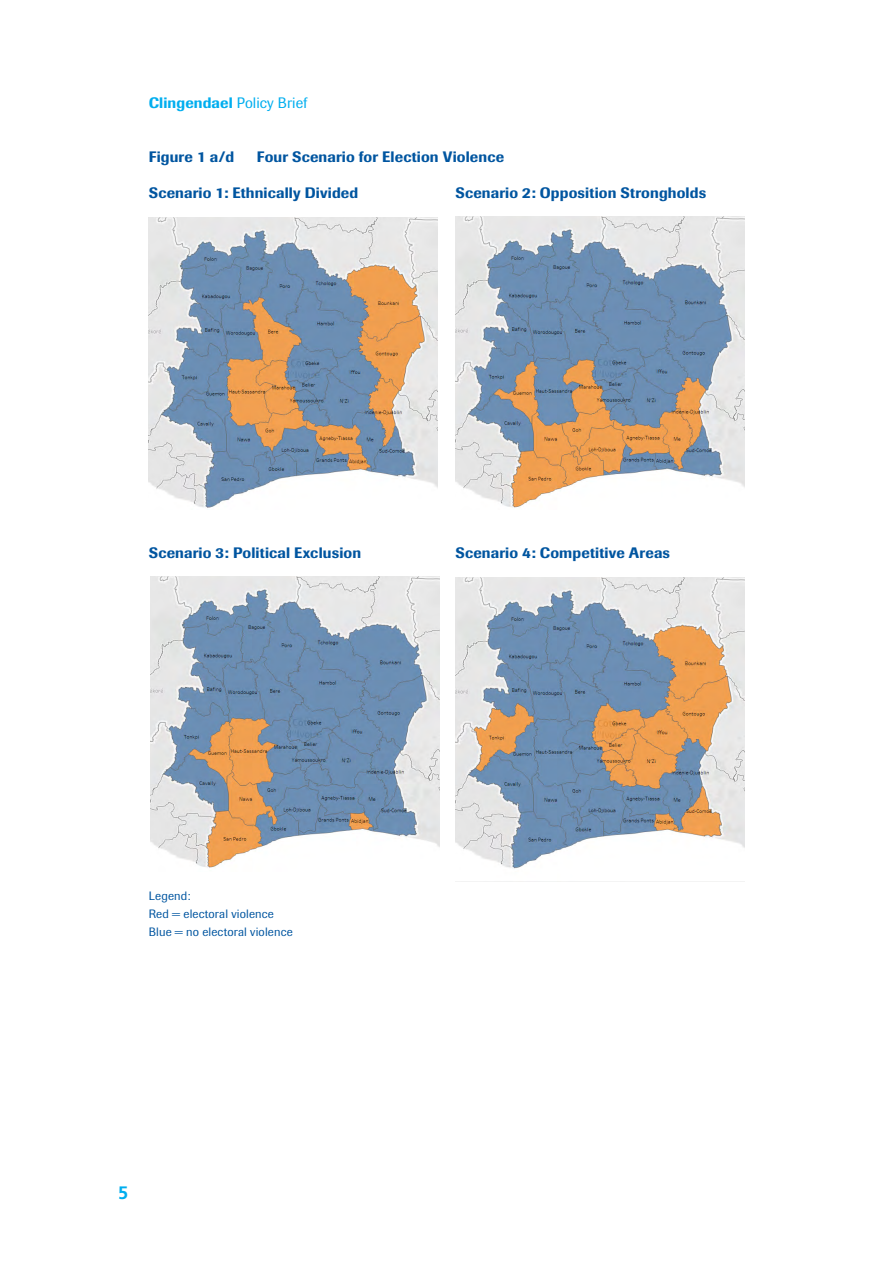
<style>
.page{position:relative;width:893px;height:1263px;background:#fff}
.page>*{position:absolute;margin:0;border:0;box-sizing:border-box;transform-origin:0 0}
.t1{font:700 18px "Frutiger LT Std";color:#00aeef}
.t2{font:500 15px "Imago";letter-spacing:.01em;color:#0055a0}
.t3{font:500 15px "Imago";letter-spacing:.01em;color:#00aeef}
.t4{font:12px/18px "Imago";letter-spacing:.015em;color:#0055a0}
.s1{font-weight:400}
</style>
<div class="page">
<img style="left:149px;top:217px;width:289px;height:291px">
<img style="left:455px;top:217px;width:290px;height:291px">
<img style="left:150px;top:577px;width:289px;height:291px">
<img style="left:455px;top:577px;width:290px;height:292px">
<p class="t3" style="left:149px;top:94px;width:160px">Clingendael <span class="s1">Policy Brief</span></p>
<p class="t2" style="left:149px;top:148px;width:87px">Figure 1 a/d</p>
<p class="t2" style="left:257px;top:148px;width:249px">Four Scenario for Election Violence</p>
<p class="t2" style="left:149px;top:184px;width:211px">Scenario 1: Ethnically Divided</p>
<p class="t2" style="left:455px;top:184px;width:252px">Scenario 2: Opposition Strongholds</p>
<p class="t2" style="left:149px;top:544px;width:214px">Scenario 3: Political Exclusion</p>
<p class="t2" style="left:455px;top:544px;width:216px">Scenario 4: Competitive Areas</p>
<p class="t4" style="left:149px;top:887px;width:145px">Legend:<br>Red = electoral violence<br>Blue = no electoral violence</p>
<p class="t1" style="left:118px;top:1182px;width:12px">5</p>
</div>
